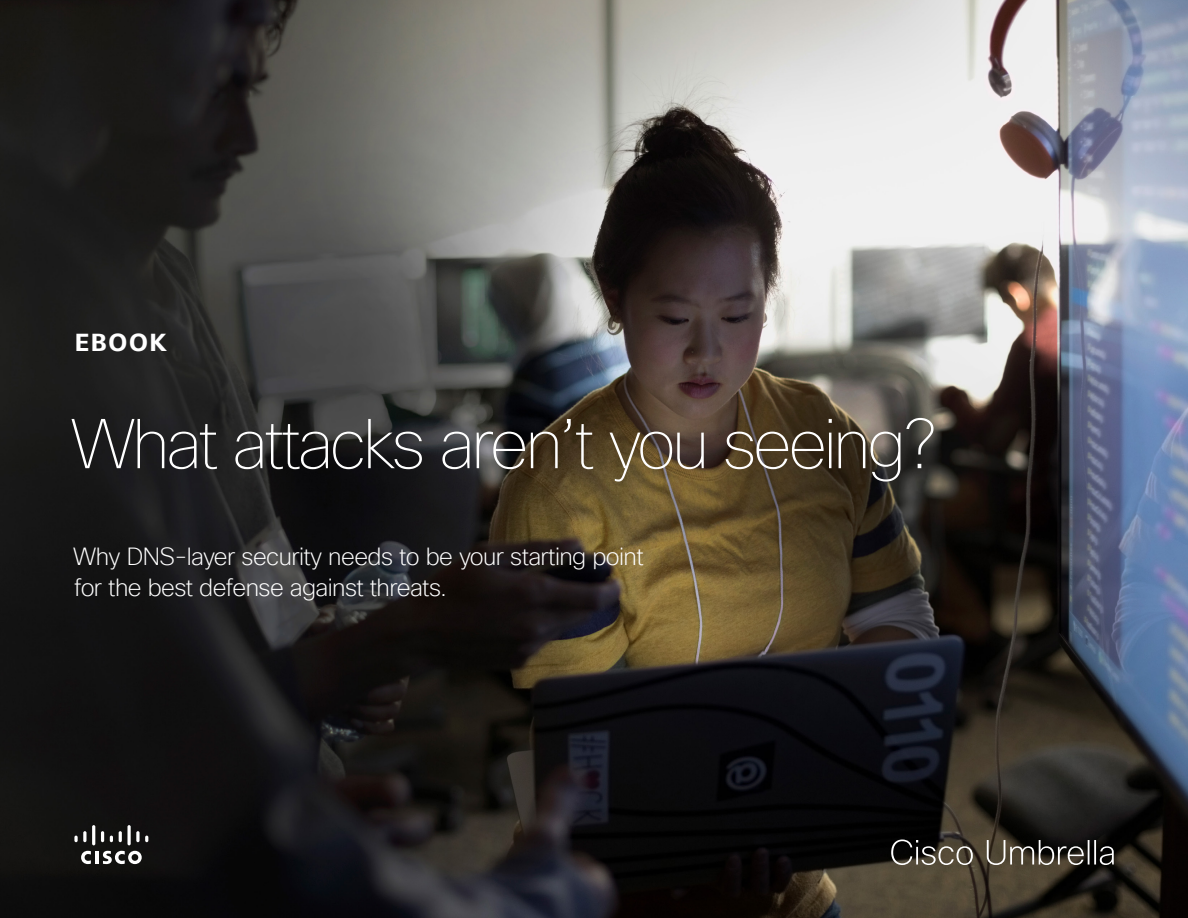
<style>
.page{position:relative;width:1188px;height:918px;background:#fff}
.page>*{position:absolute;margin:0;border:0;box-sizing:border-box;transform-origin:0 0}
.t1{font:100 68.4px "Cisco Sans TT";letter-spacing:-.05em;color:#fff}
.t2{font:200 24.3px/31.5px "Cisco Sans TT";letter-spacing:-.025em;color:#fff}
.t3{font:700 24px "Cisco Sans TT";letter-spacing:.08em;color:#fff}
</style>
<div class="page">
<img style="left:0;top:0;width:1188px;height:918px">
<svg style="left:81px;top:851px;width:10px;height:13px"></svg>
<svg style="left:103px;top:851px;width:39px;height:13px"></svg>
<svg style="left:74px;top:831px;width:12px;height:11px"></svg>
<hr style="left:92px;top:825px;width:3px;height:20px;background:#fff;border-radius:2px">
<svg style="left:101px;top:831px;width:3px;height:11px"></svg>
<svg style="left:110px;top:836px;width:3px;height:6px"></svg>
<svg style="left:119px;top:831px;width:3px;height:11px"></svg>
<svg style="left:127px;top:825px;width:4px;height:20px"></svg>
<svg style="left:136px;top:831px;width:4px;height:11px"></svg>
<svg style="left:145px;top:836px;width:3px;height:6px"></svg>
<hr style="left:95px;top:851px;width:4px;height:13px;background:#fff">
<svg style="left:891px;top:840px;width:82px;height:25px;background:#545048"></svg>
<svg style="left:987px;top:840px;width:127px;height:25px;background:#534f48"></svg>
<p class="t3" style="left:75px;top:327px;width:93px">EBOOK</p>
<h1 class="t1" style="left:71px;top:401px;width:867px">What attacks aren’t you seeing?</h1>
<p class="t2" style="left:73px;top:541px;width:572px">Why DNS-layer security needs to be your starting point for the best defense against threats.</p>
</div>
